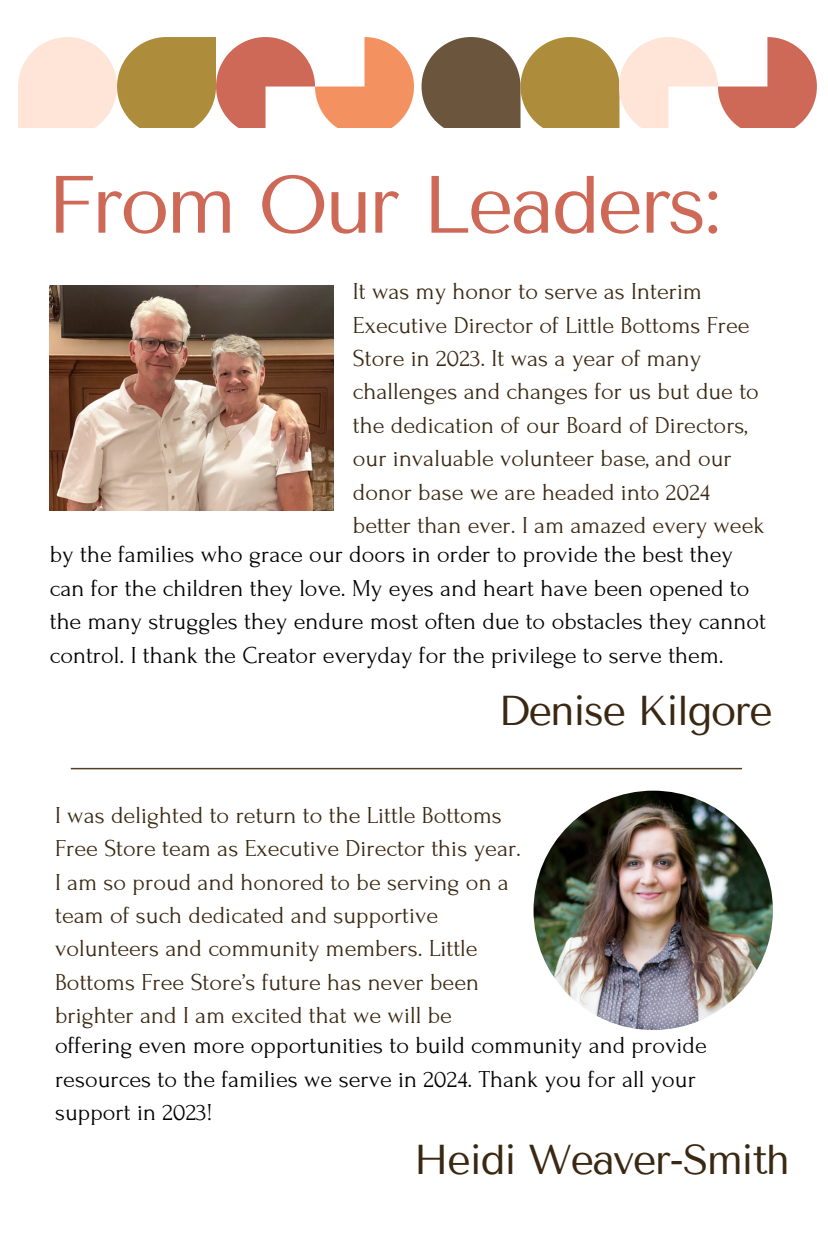
<style>
.page{position:relative;width:828px;height:1260px;background:#fff}
.page>*{position:absolute;margin:0;border:0;box-sizing:border-box;transform-origin:0 0}
.t1{font:81px "Tenor Sans";letter-spacing:-.04em;color:#ce6857}
.t2{font:41.6px "Tenor Sans";letter-spacing:-.04em;color:#3a2812}
.t3{font:24.4px/33.4px "Forum";color:#3a2812}
.t4{font:24.4px/33.4px "Forum";color:#000}
</style>
<div class="page">
<img style="left:534px;top:791px;width:239px;height:239px;border-radius:50%">
<img style="left:50px;top:285px;width:283px;height:225px">
<svg style="left:18px;top:37px;width:396px;height:91px"></svg>
<svg style="left:422px;top:37px;width:395px;height:91px"></svg>
<hr style="left:71px;top:768px;width:671px;height:1px;background:#523e27">
<p class="t1" style="left:46px;top:158px;width:677px">From Our Leaders:</p>
<h1 class="t3" style="left:353px;top:275px;width:413px">It was my honor to serve as Interim Executive Director of Little Bottoms Free Store in 2023. It was a year of many challenges and changes for us but due to the dedication of our Board of Directors, our invaluable volunteer base, and our donor base we are headed into 2024 better than ever. I am amazed every week</h1>
<p class="t4" style="left:50px;top:538px;width:718px">by the families who grace our doors in order to provide the best they can for the children they love. My eyes and heart have been opened to the many struggles they endure most often due to obstacles they cannot control. I thank the Creator everyday for the privilege to serve them.</p>
<p class="t2" style="left:498px;top:687px;width:276px">Denise Kilgore</p>
<p class="t3" style="left:55px;top:799px;width:468px">I was delighted to return to the Little Bottoms Free Store team as Executive Director this year.<br>I am so proud and honored to be serving on a team of such dedicated and supportive volunteers and community members. Little Bottoms Free Store’s future has never been brighter and I am excited that we will be</p>
<h2 class="t4" style="left:55px;top:1029px;width:653px">offering even more opportunities to build community and provide resources to the families we serve in 2024. Thank you for all your support in 2023!</h2>
<p class="t2" style="left:414px;top:1136px;width:377px">Heidi Weaver-Smith</p>
</div>
